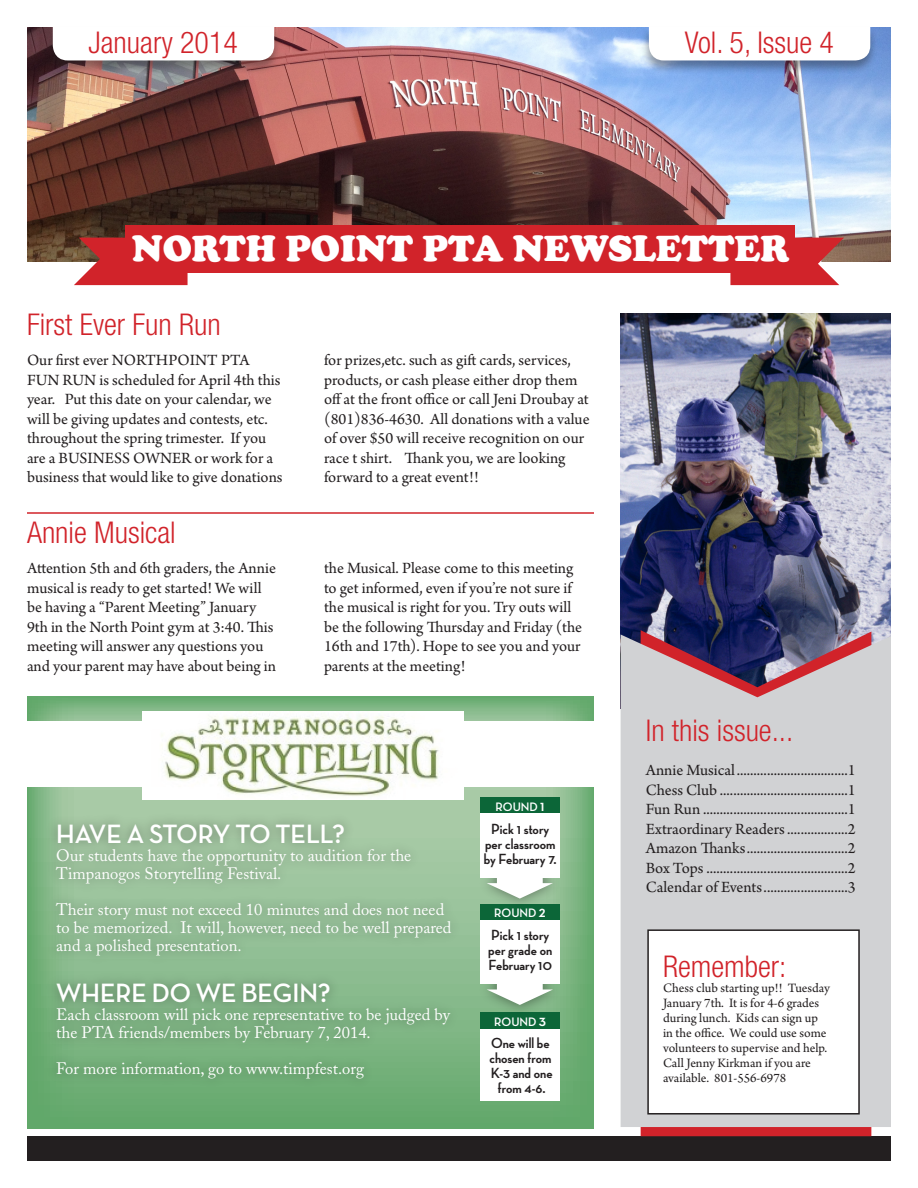
<style>
.page{position:relative;width:918px;height:1188px;background:#fff}
.page>*{position:absolute;margin:0;border:0;box-sizing:border-box;transform-origin:0 0}
.t1{font:900 37.5px "Cooper";color:#fff}
.HeadLine{font:300 condensed 30px "Helvetica Neue";color:#d1232a}
.t2{font:700 27px "Neutra Display";color:#fff}
.t3{font:16.5px/19.5px "Arno Pro";color:#231f20}
.t4{font:16.5px/18px "Adobe Caslon";color:#fff}
.t5{font:700 15px/15px "Neutra Display";color:#231f20;text-align:center}
.HeadLine-2{font:13.5px/15px "Arno Pro";color:#231f20}
.t6{font:700 12.45px "Neutra Display";color:#fff}
.s1{font-size:15.45px}
</style>
<div class="page">
<div style="left:27px;top:1136px;width:864px;height:25px;background:#231f20"></div>
<img style="left:621px;top:313px;width:270px;height:321px">
<svg style="left:641px;top:630px;width:230px;height:506px;background:#a52e3f"></svg>
<svg style="left:621px;top:634px;width:270px;height:493px;background:#c7c3c8"></svg>
<img style="left:27px;top:27px;width:863px;height:234px">
<div style="left:641px;top:26px;width:237px;height:49px;background:#231f20;opacity:.4"></div>
<svg style="left:649px;top:27px;width:221px;height:33px"></svg>
<div style="left:45px;top:26px;width:237px;height:49px;background:#231f20;opacity:.4"></div>
<svg style="left:53px;top:27px;width:221px;height:33px"></svg>
<svg style="left:74px;top:238px;width:114px;height:47px;background:#c73b3d"></svg>
<svg style="left:730px;top:238px;width:114px;height:47px;background:#d04548"></svg>
<div style="left:125px;top:226px;width:670px;height:47px;background:#d1232a"></div>
<div style="left:648px;top:930px;width:211px;height:184px;background:#fff"></div>
<div style="left:647px;top:929px;width:213px;height:186px;border:2px solid #231f20"></div>
<hr style="left:27px;top:512px;width:567px;height:2px;background:#d1232a">
<svg style="left:27px;top:697px;width:567px;height:432px;background:#78b37e"></svg>
<div style="left:27px;top:722px;width:567px;height:65px;background:#fff"></div>
<img style="left:142px;top:711px;width:322px;height:88px">
<div style="left:480px;top:1012px;width:80px;height:89px;background:#fff"></div>
<div style="left:480px;top:1012px;width:80px;height:17px;background:#0c6638"></div>
<img style="left:472px;top:960px;width:97px;height:61px">
<svg style="left:487px;top:984px;width:66px;height:21px"></svg>
<div style="left:480px;top:904px;width:80px;height:80px;background:#fff"></div>
<div style="left:480px;top:904px;width:80px;height:15px;background:#0c6638"></div>
<img style="left:472px;top:853px;width:97px;height:62px">
<svg style="left:487px;top:877px;width:66px;height:22px"></svg>
<div style="left:480px;top:798px;width:80px;height:79px;background:#fff"></div>
<div style="left:480px;top:798px;width:80px;height:15px;background:#0c6638"></div>
<img style="left:40px;top:804px;width:432px;height:314px">
<p class="HeadLine" style="left:89px;top:25px;width:151px">January 2014</p>
<p class="HeadLine" style="left:685px;top:25px;width:151px">Vol. 5, Issue 4</p>
<p class="t1" style="left:132px;top:226px;width:659px">NORTH POINT PTA NEWSLETTER</p>
<p class="HeadLine" style="left:27px;top:308px;width:195px">First Ever Fun Run</p>
<p class="t3" style="left:27px;top:351px;width:257px">Our first ever NORTHPOINT PTA FUN RUN is scheduled for April 4th this year. Put this date on your calendar, we will be giving updates and contests, etc. throughout the spring trimester. If you are a BUSINESS OWNER or work for a business that would like to give donations</p>
<p class="t3" style="left:324px;top:351px;width:267px">for prizes,etc. such as gift cards, services, products, or cash please either drop them off at the front office or call Jeni Droubay at (801)836-4630. All donations with a value of over $50 will receive recognition on our race t shirt. Thank you, we are looking forward to a great event!!</p>
<p class="HeadLine" style="left:27px;top:516px;width:150px">Annie Musical</p>
<p class="t3" style="left:27px;top:560px;width:251px">Attention 5th and 6th graders, the Annie musical is ready to get started! We will be having a “Parent Meeting” January 9th in the North Point gym at 3:40. This meeting will answer any questions you and your parent may have about being in</p>
<p class="t3" style="left:324px;top:560px;width:260px">the Musical. Please come to this meeting to get informed, even if you’re not sure if the musical is right for you. Try outs will be the following Thursday and Friday (the 16th and 17th). Hope to see you and your parents at the meeting!</p>
<p class="t2" style="left:56px;top:820px;width:290px">HAVE A STORY TO TELL?</p>
<p class="t4" style="left:56px;top:847px;width:357px">Our students have the opportunity to audition for the<br>Timpanogos Storytelling Festival.</p>
<p class="t4" style="left:56px;top:901px;width:397px">Their story must not exceed 10 minutes and does not need to be memorized. It will, however, need to be well prepared and a polished presentation.</p>
<p class="t2" style="left:56px;top:979px;width:276px">WHERE DO WE BEGIN?</p>
<p class="t4" style="left:56px;top:1006px;width:395px">Each classroom will pick one representative to be judged by the PTA friends/members by February 7, 2014.</p>
<p class="t4" style="left:56px;top:1060px;width:309px">For more information, go to www.timpfest.org</p>
<p class="t6" style="left:496px;top:800px;width:51px">ROUND <span class="s1">1</span></p>
<p class="t5" style="left:484px;top:821px;width:74px">Pick 1 story per classroom by February 7.</p>
<p class="t6" style="left:494px;top:906px;width:53px">ROUND <span class="s1">2</span></p>
<p class="t5" style="left:488px;top:927px;width:66px;text-align:left">Pick 1 story per grade on<br>February 10</p>
<p class="t6" style="left:494px;top:1015px;width:53px">ROUND <span class="s1">3</span></p>
<p class="t5" style="left:489px;top:1036px;width:65px">One will be chosen from<br>K-3 and one from 4-6.</p>
<p class="HeadLine" style="left:646px;top:713px;width:149px">In this issue...</p>
<p class="t3" style="left:646px;top:761px;width:211px">Annie Musical.................................1</p>
<p class="t3" style="left:646px;top:781px;width:211px">Chess Club ......................................1</p>
<p class="t3" style="left:646px;top:800px;width:211px">Fun Run ...........................................1</p>
<p class="t3" style="left:646px;top:820px;width:211px">Extraordinary Readers..................2</p>
<p class="t3" style="left:646px;top:839px;width:211px">Amazon Thanks..............................2</p>
<p class="t3" style="left:646px;top:859px;width:211px">Box Tops ..........................................2</p>
<p class="t3" style="left:646px;top:878px;width:211px">Calendar of Events.........................3</p>
<p class="HeadLine" style="left:663px;top:949px;width:125px">Remember:</p>
<p class="HeadLine-2" style="left:663px;top:981px;width:168px">Chess club starting up!! Tuesday<br>January 7th. It is for 4-6 grades during lunch. Kids can sign up in the office. We could use some volunteers to supervise and help.<br>Call Jenny Kirkman if you are available. 801-556-6978</p>
</div>
